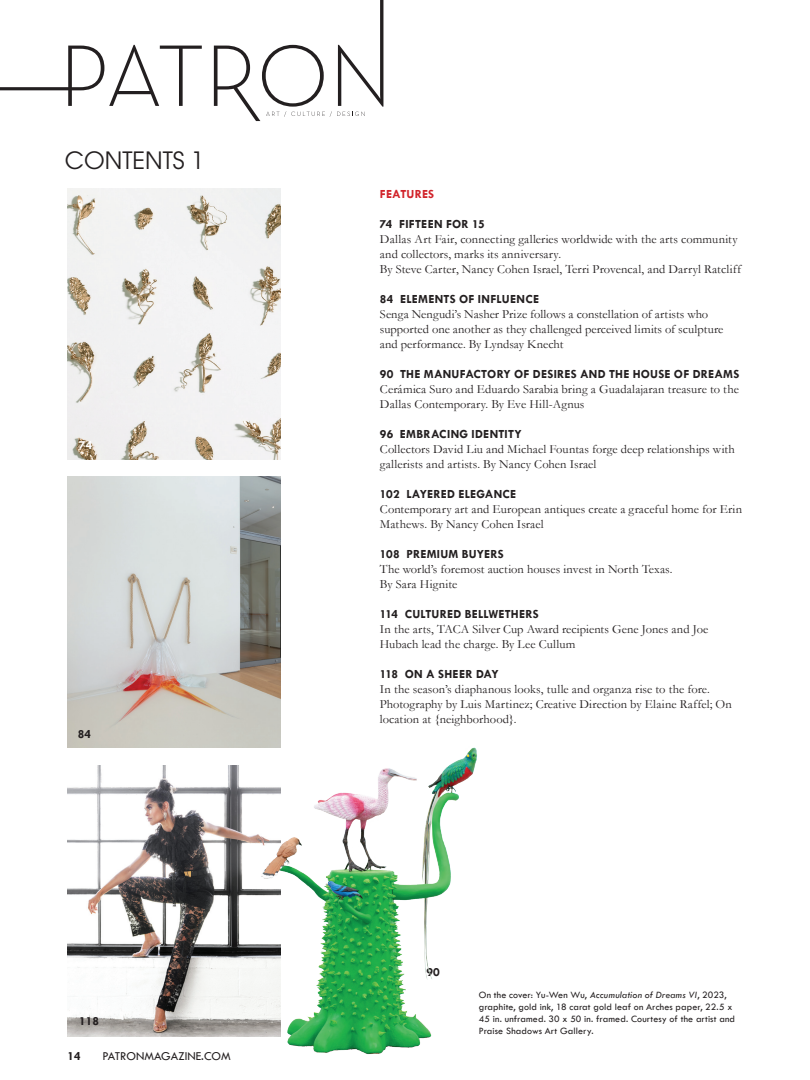
<style>
.page{position:relative;width:810px;height:1080px;background:#fff}
.page>*{position:absolute;margin:0;border:0;box-sizing:border-box;transform-origin:0 0}
.t1{font:23.75px "ITC Avant Garde Std";color:#231f20}
.t2{font:12.5px/15px "Garamond";letter-spacing:.01em;color:#231f20}
.t3{font:700 12.5px "Tw Cen";letter-spacing:.02em;color:#231f20}
.t4{font:12.5px "Tw Cen";color:#231f20}
.t5{font:700 12.5px "Tw Cen";letter-spacing:.015em;color:#d1232a}
.t6{font:700 12.5px "Tw Cen";color:#fff}
.t7{font:10px/12px "Tw Cen";letter-spacing:.01em;color:#231f20}
.s1{font-style:italic}
</style>
<div class="page">
<img style="left:67px;top:765px;width:181px;height:271px">
<img style="left:67px;top:476px;width:213px;height:271px">
<img style="left:67px;top:189px;width:213px;height:271px">
<svg style="left:68px;top:45px;width:134px;height:61px"></svg>
<svg style="left:214px;top:0;width:169px;height:121px"></svg>
<hr style="left:0;top:87px;width:69px;height:3px;background:#231f20">
<img style="left:248px;top:735px;width:229px;height:319px">
<h1 class="t1" style="left:65px;top:145px;width:141px">CONTENTS 1</h1>
<p class="t6" style="left:79px;top:438px;width:15px">74</p>
<p class="t3" style="left:78px;top:727px;width:15px">84</p>
<p class="t3" style="left:79px;top:1015px;width:21px">118</p>
<p class="t3" style="left:68px;top:1049px;width:15px">14</p>
<p class="t4" style="left:103px;top:1049px;width:130px">PATRONMAGAZINE.COM</p>
<p class="t5" style="left:380px;top:187px;width:56px">FEATURES</p>
<p class="t3" style="left:380px;top:217px;width:106px">74 FIFTEEN FOR 15</p>
<p class="t2" style="left:380px;top:231px;width:363px">Dallas Art Fair, connecting galleries worldwide with the arts community and collectors, marks its anniversary.<br>By Steve Carter, Nancy Cohen Israel, Terri Provencal, and Darryl Ratcliff</p>
<p class="t3" style="left:380px;top:292px;width:161px">84 ELEMENTS OF INFLUENCE</p>
<p class="t2" style="left:380px;top:306px;width:345px">Senga Nengudi’s Nasher Prize follows a constellation of artists who supported one another as they challenged perceived limits of sculpture and performance. By Lyndsay Knecht</p>
<p class="t3" style="left:380px;top:367px;width:361px">90 THE MANUFACTORY OF DESIRES AND THE HOUSE OF DREAMS</p>
<p class="t2" style="left:380px;top:381px;width:361px">Cerámica Suro and Eduardo Sarabia bring a Guadalajaran treasure to the<br>Dallas Contemporary. By Eve Hill-Agnus</p>
<p class="t3" style="left:380px;top:427px;width:143px">96 EMBRACING IDENTITY</p>
<p class="t2" style="left:380px;top:441px;width:356px">Collectors David Liu and Michael Fountas forge deep relationships with gallerists and artists. By Nancy Cohen Israel</p>
<p class="t3" style="left:380px;top:487px;width:138px">102 LAYERED ELEGANCE</p>
<p class="t2" style="left:380px;top:501px;width:364px">Contemporary art and European antiques create a graceful home for Erin<br>Mathews. By Nancy Cohen Israel</p>
<p class="t3" style="left:380px;top:547px;width:125px">108 PREMIUM BUYERS</p>
<p class="t2" style="left:380px;top:561px;width:294px">The world’s foremost auction houses invest in North Texas.<br>By Sara Hignite</p>
<p class="t3" style="left:380px;top:607px;width:160px">114 CULTURED BELLWETHERS</p>
<p class="t2" style="left:380px;top:621px;width:330px">In the arts, TACA Silver Cup Award recipients Gene Jones and Joe<br>Hubach lead the charge. By Lee Cullum</p>
<p class="t3" style="left:380px;top:667px;width:120px">118 ON A SHEER DAY</p>
<p class="t2" style="left:380px;top:681px;width:353px">In the season’s diaphanous looks, tulle and organza rise to the fore.<br>Photography by Luis Martinez; Creative Direction by Elaine Raffel; On location at {neighborhood}.</p>
<p class="t3" style="left:427px;top:965px;width:15px">90</p>
<p class="t7" style="left:479px;top:989px;width:258px">On the cover: Yu-Wen Wu, <span class="s1">Accumulation of Dreams VI</span>, 2023, graphite, gold ink, 18 carat gold leaf on Arches paper, 22.5 x 45 in. unframed. 30 x 50 in. framed. Courtesy of the artist and Praise Shadows Art Gallery.</p>
</div>
